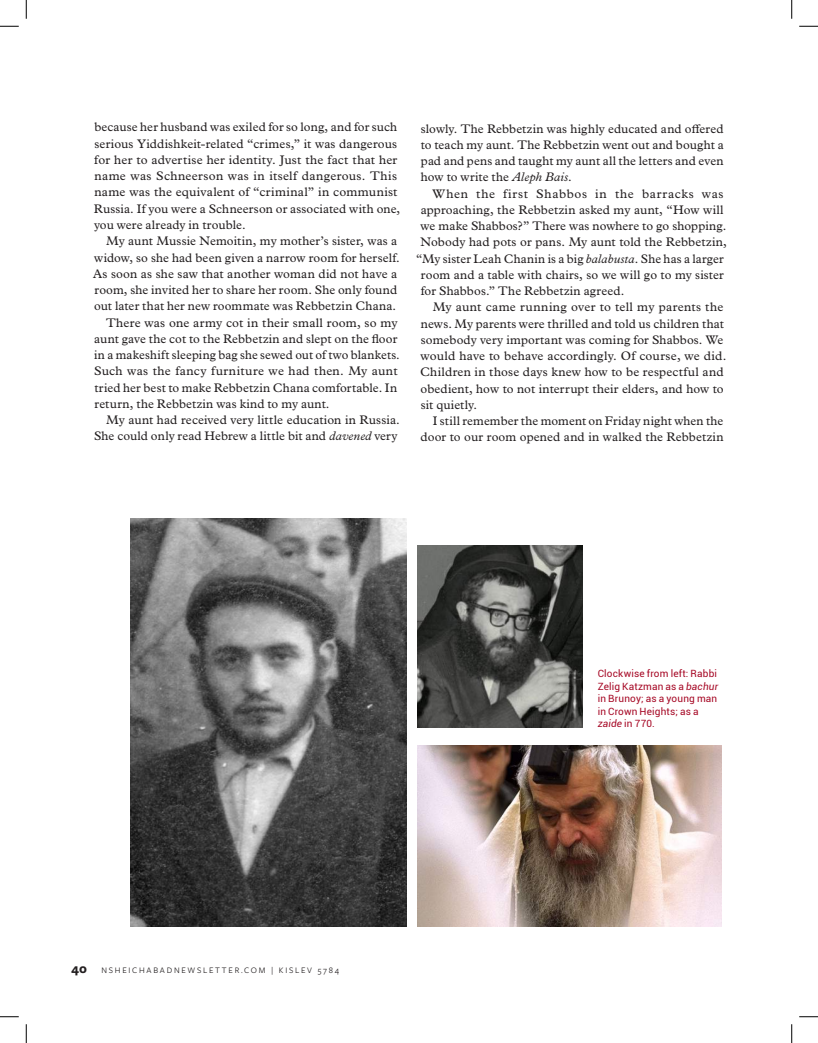
<style>
.page{position:relative;width:818px;height:1043px;background:#fff}
.page>*{position:absolute;margin:0;border:0;box-sizing:border-box;transform-origin:0 0}
.t1{font:700 13.75px "Freight Sans Pro";color:#231f20}
.t2{font:12.5px/16.2px "Plantin MT Pro";letter-spacing:.01em;color:#231f20}
.t3{font:12.5px "Plantin MT Pro";letter-spacing:.055em;color:#231f20}
.t4{font:10px/12.5px "Roboto";letter-spacing:.015em;color:#a60825}
.t5{font:8.75px "Freight Sans Pro";letter-spacing:.2em;color:#231f20}
.s1{font-style:italic}
</style>
<div class="page">
<img style="left:418px;top:745px;width:303px;height:181px">
<img style="left:418px;top:546px;width:164px;height:181px">
<img style="left:131px;top:518px;width:275px;height:408px">
<svg style="left:0;top:25px;width:19px;height:2px"></svg>
<svg style="left:799px;top:25px;width:19px;height:2px"></svg>
<svg style="left:0;top:1016px;width:19px;height:1px"></svg>
<svg style="left:799px;top:1016px;width:19px;height:1px"></svg>
<svg style="left:25px;top:0;width:2px;height:19px"></svg>
<svg style="left:25px;top:1024px;width:2px;height:18px"></svg>
<svg style="left:791px;top:0;width:1px;height:19px"></svg>
<svg style="left:791px;top:1024px;width:1px;height:18px"></svg>
<p class="t2" style="left:94px;top:119px;width:308px">because her husband was exiled for so long, and for such serious Yiddishkeit-related “crimes,” it was dangerous for her to advertise her identity. Just the fact that her name was Schneerson was in itself dangerous. This name was the equivalent of “criminal” in communist Russia. If you were a Schneerson or associated with one, you were already in trouble.</p>
<p class="t2" style="left:106px;top:233px;width:292px">My aunt Mussie Nemoitin, my mother’s sister, was a</p>
<p class="t2" style="left:94px;top:249px;width:307px">widow, so she had been given a narrow room for herself.</p>
<p class="t2" style="left:93px;top:265px;width:306px">As soon as she saw that another woman did not have a</p>
<p class="t2" style="left:94px;top:282px;width:304px">room, she invited her to share her room. She only found</p>
<p class="t2" style="left:94px;top:298px;width:303px">out later that her new roommate was Rebbetzin Chana.</p>
<p class="t2" style="left:106px;top:314px;width:293px">There was one army cot in their small room, so my</p>
<p class="t2" style="left:94px;top:330px;width:304px">aunt gave the cot to the Rebbetzin and slept on the floor</p>
<p class="t2" style="left:94px;top:347px;width:307px">in a makeshift sleeping bag she sewed out of two blankets.</p>
<p class="t2" style="left:94px;top:363px;width:305px">Such was the fancy furniture we had then. My aunt</p>
<p class="t2" style="left:94px;top:379px;width:304px">tried her best to make Rebbetzin Chana comfortable. In</p>
<p class="t2" style="left:94px;top:395px;width:236px">return, the Rebbetzin was kind to my aunt.</p>
<p class="t2" style="left:106px;top:412px;width:295px">My aunt had received very little education in Russia.</p>
<p class="t2" style="left:94px;top:428px;width:305px">She could only read Hebrew a little bit and <span class="s1">davened</span> very</p>
<p class="t2" style="left:421px;top:120px;width:304px;text-align:justify">slowly. The Rebbetzin was highly educated and offered to teach my aunt. The Rebbetzin went out and bought a pad and pens and taught my aunt all the letters and even how to write the <span class="s1">Aleph Bais</span>.</p>
<p class="t3" style="left:432px;top:186px;width:293px">When the first Shabbos in the barracks was</p>
<p class="t2" style="left:420px;top:201px;width:304px">approaching, the Rebbetzin asked my aunt, “How will</p>
<p class="t2" style="left:420px;top:218px;width:307px">we make Shabbos?” There was nowhere to go shopping.</p>
<p class="t2" style="left:420px;top:234px;width:308px">Nobody had pots or pans. My aunt told the Rebbetzin,</p>
<p class="t2" style="left:416px;top:250px;width:309px">“My sister Leah Chanin is a big <span class="s1">balabusta</span>. She has a larger</p>
<p class="t2" style="left:421px;top:266px;width:304px">room and a table with chairs, so we will go to my sister</p>
<p class="t2" style="left:421px;top:283px;width:205px">for Shabbos.” The Rebbetzin agreed.</p>
<p class="t2" style="left:432px;top:299px;width:292px">My aunt came running over to tell my parents the</p>
<p class="t2" style="left:421px;top:315px;width:305px">news. My parents were thrilled and told us children that</p>
<p class="t2" style="left:421px;top:331px;width:304px">somebody very important was coming for Shabbos. We</p>
<p class="t2" style="left:420px;top:348px;width:307px">would have to behave accordingly. Of course, we did.</p>
<p class="t2" style="left:420px;top:364px;width:305px">Children in those days knew how to be respectful and</p>
<p class="t2" style="left:420px;top:380px;width:304px">obedient, how to not interrupt their elders, and how to</p>
<p class="t2" style="left:421px;top:396px;width:58px">sit quietly.</p>
<p class="t2" style="left:433px;top:413px;width:292px">I still remember the moment on Friday night when the</p>
<p class="t2" style="left:420px;top:429px;width:304px">door to our room opened and in walked the Rebbetzin</p>
<p class="t4" style="left:597px;top:667px;width:122px">Clockwise from left: Rabbi<br>Zelig Katzman as a <span class="s1">bachur </span>in Brunoy; as a young man in Crown Heights; as a <span class="s1">zaide</span> in 770.</p>
<p class="t1" style="left:71px;top:959px;width:17px">40</p>
<p class="t5" style="left:101px;top:964px;width:239px">NSHEICHABADNEWSLETTER.COM | KISLEV 5784</p>
</div>
